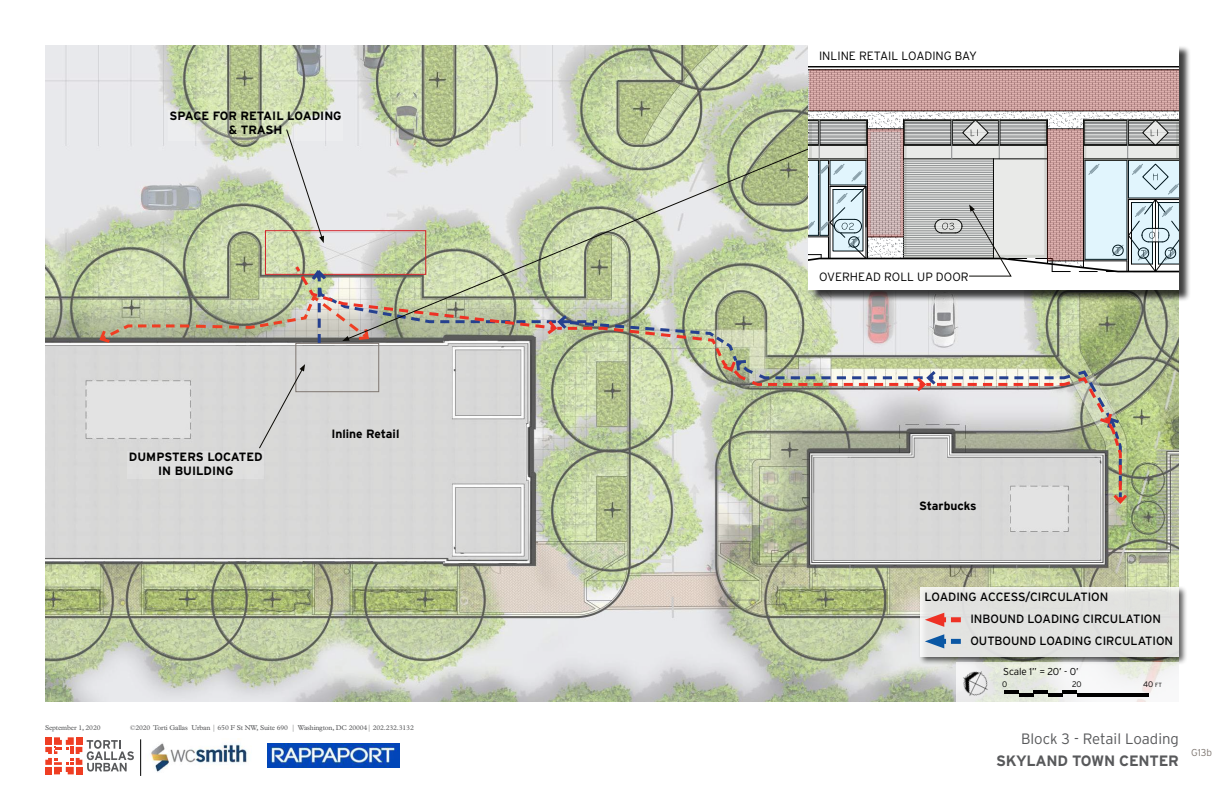
<style>
.page{position:relative;width:1224px;height:792px;background:#fff}
.page>*{position:absolute;margin:0;border:0;box-sizing:border-box;transform-origin:0 0}
.t1{font:300 15px "Interstate";color:#58595b}
.t2{font:700 15px "Interstate";letter-spacing:-.015em;color:#58595b}
.t3{font:12px/22px "Interstate";color:#000}
.t4{font:700 12px/14.4px "Interstate";color:#000;text-align:center}
.t5{font:300 12px "Interstate";color:#000}
.t6{font:300 10px "Interstate";letter-spacing:-.02em;color:#000}
.t7{font:300 10px "Interstate";color:#7f7772}
.t8{font:300 8px "Interstate";color:#000}
.t9{font:7px "Plantin MT Std";letter-spacing:-.02em;color:#58595b}
.s1{font-size:6px}
</style>
<div class="page">
<svg style="left:45px;top:737px;width:89px;height:37px"></svg>
<img style="left:151px;top:743px;width:96px;height:29px">
<img style="left:267px;top:744px;width:133px;height:23px">
<hr style="left:140px;top:739px;width:1px;height:37px;background:#000">
<img style="left:45px;top:45px;width:1134px;height:657px">
<svg style="left:168px;top:110px;width:175px;height:9px;background:#d0d9bd"></svg>
<div style="left:918px;top:586px;width:270px;height:80px;background:#000;opacity:.75"></div>
<div style="left:920px;top:587px;width:259px;height:69px;background:#e2e2e0"></div>
<svg style="left:925px;top:634px;width:36px;height:14px"></svg>
<svg style="left:925px;top:613px;width:36px;height:14px"></svg>
<div style="left:810px;top:45px;width:382px;height:257px;background:#000;opacity:.75"></div>
<div style="left:809px;top:44px;width:370px;height:246px;background:#fff"></div>
<svg style="left:809px;top:66px;width:370px;height:53px"></svg>
<svg style="left:810px;top:111px;width:367px;height:1px"></svg>
<svg style="left:809px;top:70px;width:370px;height:41px;background:#c59997"></svg>
<svg style="left:97px;top:119px;width:1082px;height:387px;background:#c6cab9"></svg>
<svg style="left:999px;top:662px;width:180px;height:40px;fill:#f2f2f1"></svg>
<hr style="left:1005px;top:690px;width:14px;height:3px;background:#000">
<hr style="left:1019px;top:693px;width:14px;height:4px;background:#000">
<hr style="left:1033px;top:690px;width:15px;height:3px;background:#000">
<hr style="left:1048px;top:693px;width:14px;height:4px;background:#000">
<hr style="left:1062px;top:690px;width:15px;height:3px;background:#000">
<hr style="left:1077px;top:693px;width:72px;height:4px;background:#000">
<img style="left:951px;top:658px;width:48px;height:44px">
<h2 class="t4" style="left:170px;top:108px;width:174px">SPACE FOR RETAI L LOADI NG &amp; TRASH</h2>
<h2 class="t4" style="left:129px;top:449px;width:135px">DUMPSTERS LOCATED<br>IN BUILDING</h2>
<h2 class="t4" style="left:331px;top:426px;width:69px">INLINE RETAIL</h2>
<p class="t9" style="left:45px;top:723px;width:57px">September 1, 2020</p>
<p class="t9" style="left:130px;top:723px;width:285px">©2020 Torti Gallas Urban | 650 F St NW, Suite 690 | Washington, DC 20004| 202.232.3132</p>
<h2 class="t5" style="left:819px;top:49px;width:160px">INLINE RETAIL LOADING BAY</h2>
<h2 class="t5" style="left:819px;top:270px;width:151px">OVERHEAD ROLL UP DOOR</h2>
<h2 class="t4" style="left:919px;top:498px;width:59px">STARBUCKS</h2>
<h2 class="t3" style="left:970px;top:586px;width:204px;text-indent:-46px">LOADING ACCESS/CIRCULATION<br>INBOUND LOADING CIRCULATION<br>OUTBOUND LOADING CIRCULATION</h2>
<h3 class="t6" style="left:1003px;top:666px;width:77px">Scale 1” = 20’ - 0’</h3>
<p class="t8" style="left:1002px;top:680px;width:7px">0</p>
<p class="t8" style="left:1072px;top:680px;width:11px">20</p>
<p class="t8" style="left:1143px;top:680px;width:21px">40 <span class="s1">FT</span></p>
<h1 class="t1" style="left:1021px;top:730px;width:159px">Block 3 - Retail Loading</h1>
<h1 class="t2" style="left:996px;top:752px;width:184px">SKYLAND TOWN CENTER</h1>
<h3 class="t7" style="left:1191px;top:747px;width:22px">G13b</h3>
</div>
